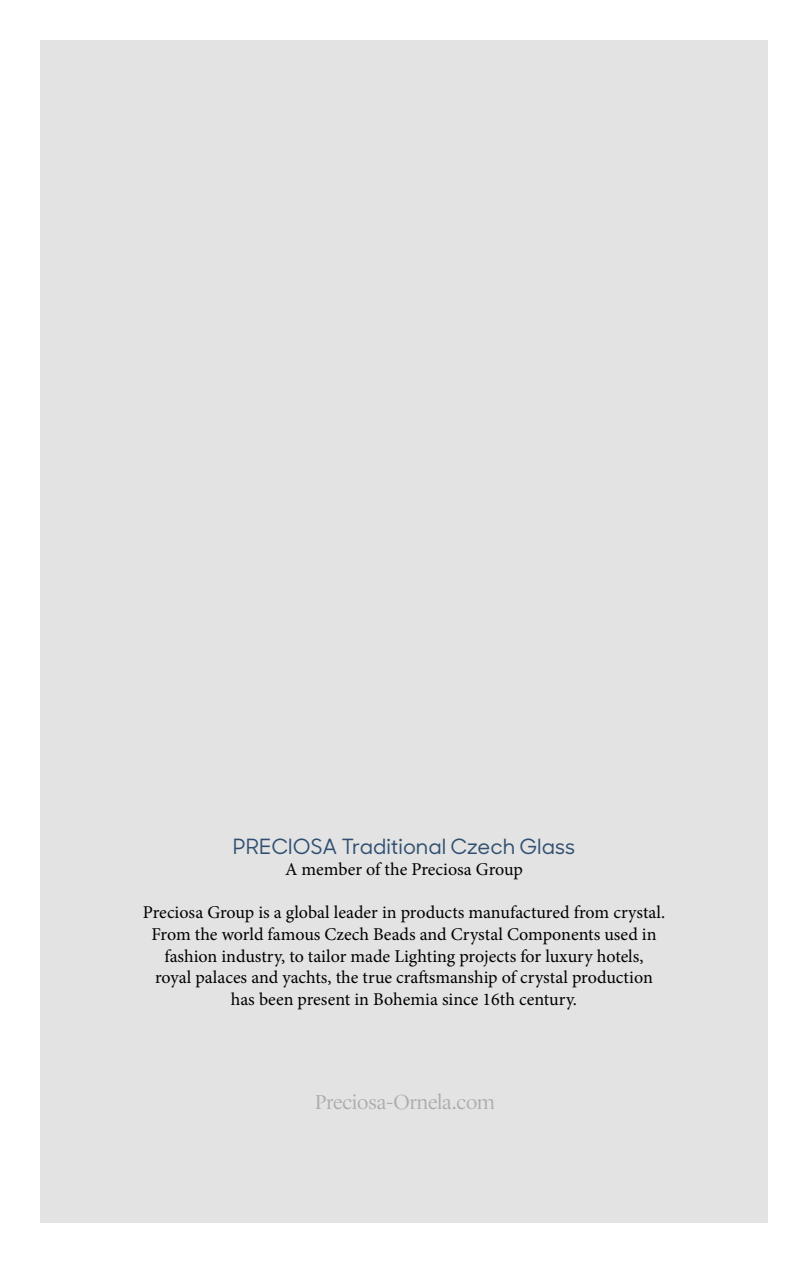
<style>
.page{position:relative;width:808px;height:1263px;background:#fff}
.page>*{position:absolute;margin:0;border:0;box-sizing:border-box;transform-origin:0 0}
.t1{font:500 21px "Sharp Sans Display No 1";color:#315071}
.t2{font:300 21px "Lyon Display";color:#a9abac}
.t3{font:18px/21.6px "Minion Pro";color:#000;text-align:center}
</style>
<div class="page">
<div style="left:40px;top:40px;width:727px;height:1182px;background:#e3e3e3"></div>
<p class="t1" style="left:233px;top:831px;width:344px">PRECIOSA Traditional Czech Glass</p>
<p class="t3" style="left:285px;top:859px;width:239px">A member of the Preciosa Group</p>
<p class="t3" style="left:143px;top:902px;width:524px">Preciosa Group is a global leader in products manufactured from crystal.<br>From the world famous Czech Beads and Crystal Components used in fashion industry, to tailor made Lighting projects for luxury hotels,<br>royal palaces and yachts, the true craftsmanship of crystal production has been present in Bohemia since 16th century.</p>
<p class="t2" style="left:315px;top:1087px;width:181px">Preciosa-Ornela.com</p>
</div>
